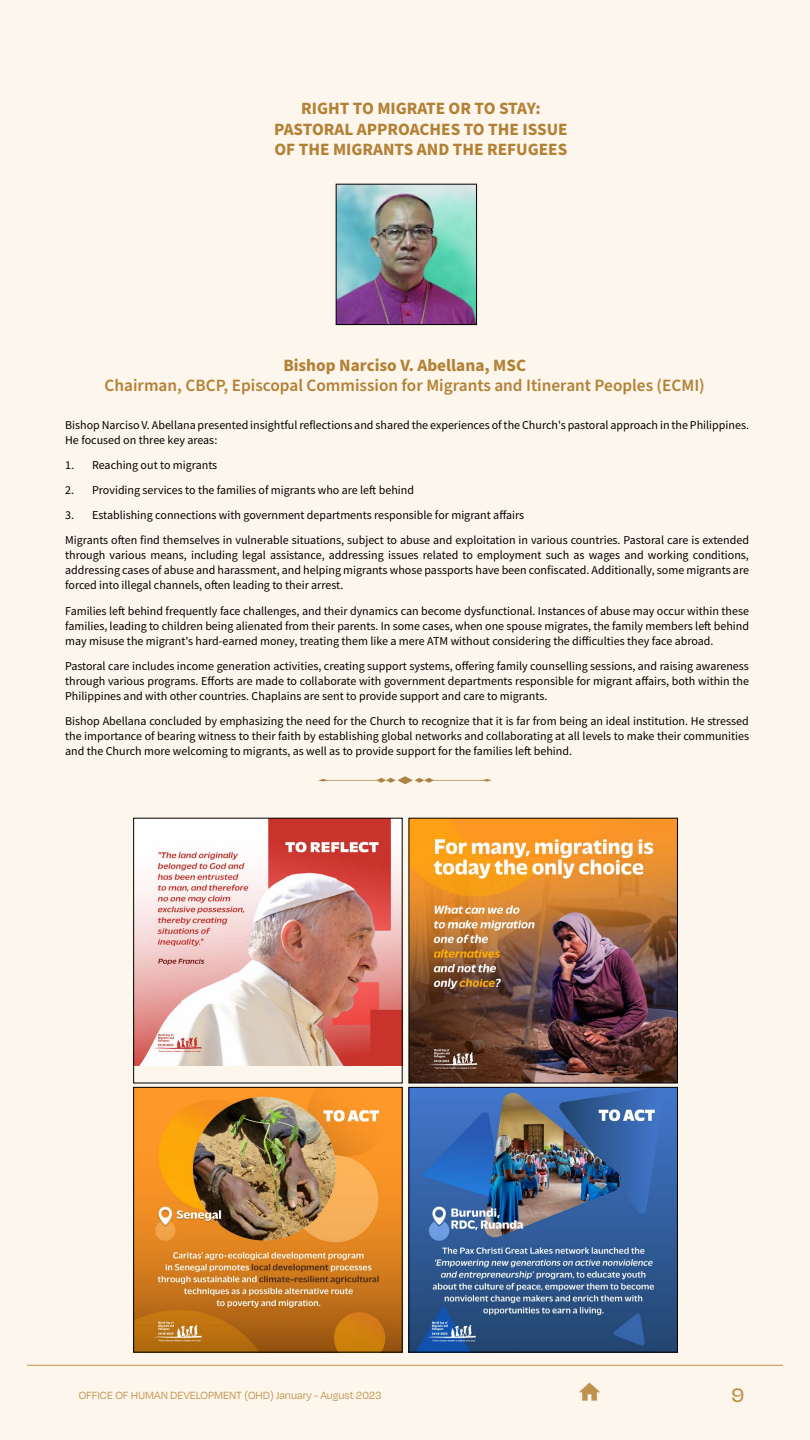
<style>
.page{position:relative;width:810px;height:1440px;background:#fdf6ec}
.page>*{position:absolute;margin:0;border:0;box-sizing:border-box;transform-origin:0 0}
.t1{font:500 22.5px "Degular Display";color:#b38136}
.t2{font:600 17.25px/20.2px "Source Sans Pro";color:#b38136;text-align:center}
.t3{font:700 17.25px/20.2px "Source Sans Pro";color:#b38136;text-align:center}
.BODY_TEXT{font:12px/15px "Source Sans Pro";color:#000;text-align:justify}
.t4{font:12px "Degular";color:#b38136;scale:.95 1}
.s1{font-weight:700}
</style>
<div class="page">
<img style="left:338px;top:186px;width:137px;height:137px">
<div style="left:336px;top:184px;width:141px;height:141px;border:1px solid #000"></div>
<img style="left:136px;top:820px;width:264px;height:246px">
<img style="left:411px;top:1089px;width:265px;height:261px">
<div style="left:409px;top:1087px;width:269px;height:265px;border:1px solid #000"></div>
<img style="left:411px;top:820px;width:265px;height:261px">
<div style="left:409px;top:818px;width:269px;height:265px;border:1px solid #000"></div>
<img style="left:136px;top:1089px;width:264px;height:261px">
<svg style="left:482px;top:779px;width:10px;height:3px"></svg>
<svg style="left:318px;top:779px;width:10px;height:3px"></svg>
<svg style="left:376px;top:776px;width:58px;height:8px"></svg>
<hr style="left:433px;top:780px;width:54px;height:1px;background:#ab8344">
<hr style="left:323px;top:780px;width:55px;height:1px;background:#ab8344">
<p class="t3" style="left:274px;top:99px;width:295px">RIGHT TO MIGRATE OR TO STAY:<br>PASTORAL APPROACHES TO THE ISSUE<br>OF THE MIGRANTS AND THE REFUGEES</p>
<p class="t2" style="left:105px;top:356px;width:602px"><span class="s1">Bishop Narciso V. Abellana, MSC<br></span>Chairman, CBCP, Episcopal Commission for Migrants and Itinerant Peoples (ECMI)</p>
<p class="BODY_TEXT" style="left:65px;top:417px;width:685px">Bishop Narciso V. Abellana presented insightful reflections and shared the experiences of the Church's pastoral approach in the Philippines.<br>He focused on three key areas:</p>
<p class="BODY_TEXT" style="left:65px;top:457px;width:154px">1. Reaching out to migrants</p>
<p class="BODY_TEXT" style="left:65px;top:483px;width:350px">2. Providing services to the families of migrants who are left behind</p>
<p class="BODY_TEXT" style="left:65px;top:508px;width:461px">3. Establishing connections with government departments responsible for migrant affairs</p>
<p class="BODY_TEXT" style="left:65px;top:533px;width:685px">Migrants often find themselves in vulnerable situations, subject to abuse and exploitation in various countries. Pastoral care is extended through various means, including legal assistance, addressing issues related to employment such as wages and working conditions, addressing cases of abuse and harassment, and helping migrants whose passports have been confiscated. Additionally, some migrants are forced into illegal channels, often leading to their arrest.</p>
<p class="BODY_TEXT" style="left:65px;top:603px;width:685px">Families left behind frequently face challenges, and their dynamics can become dysfunctional. Instances of abuse may occur within these families, leading to children being alienated from their parents. In some cases, when one spouse migrates, the family members left behind may misuse the migrant's hard-earned money, treating them like a mere ATM without considering the difficulties they face abroad.</p>
<p class="BODY_TEXT" style="left:65px;top:658px;width:685px">Pastoral care includes income generation activities, creating support systems, offering family counselling sessions, and raising awareness through various programs. Efforts are made to collaborate with government departments responsible for migrant affairs, both within the Philippines and with other countries. Chaplains are sent to provide support and care to migrants.</p>
<p class="BODY_TEXT" style="left:65px;top:713px;width:685px">Bishop Abellana concluded by emphasizing the need for the Church to recognize that it is far from being an ideal institution. He stressed the importance of bearing witness to their faith by establishing global networks and collaborating at all levels to make their communities and the Church more welcoming to migrants, as well as to provide support for the families left behind.</p>
<p class="t4" style="left:79px;top:1388px;width:320px">OFFICE OF HUMAN DEVELOPMENT (OHD) January - August 2023</p>
<h1 class="t1" style="left:732px;top:1382px;width:13px">9</h1>
</div>
